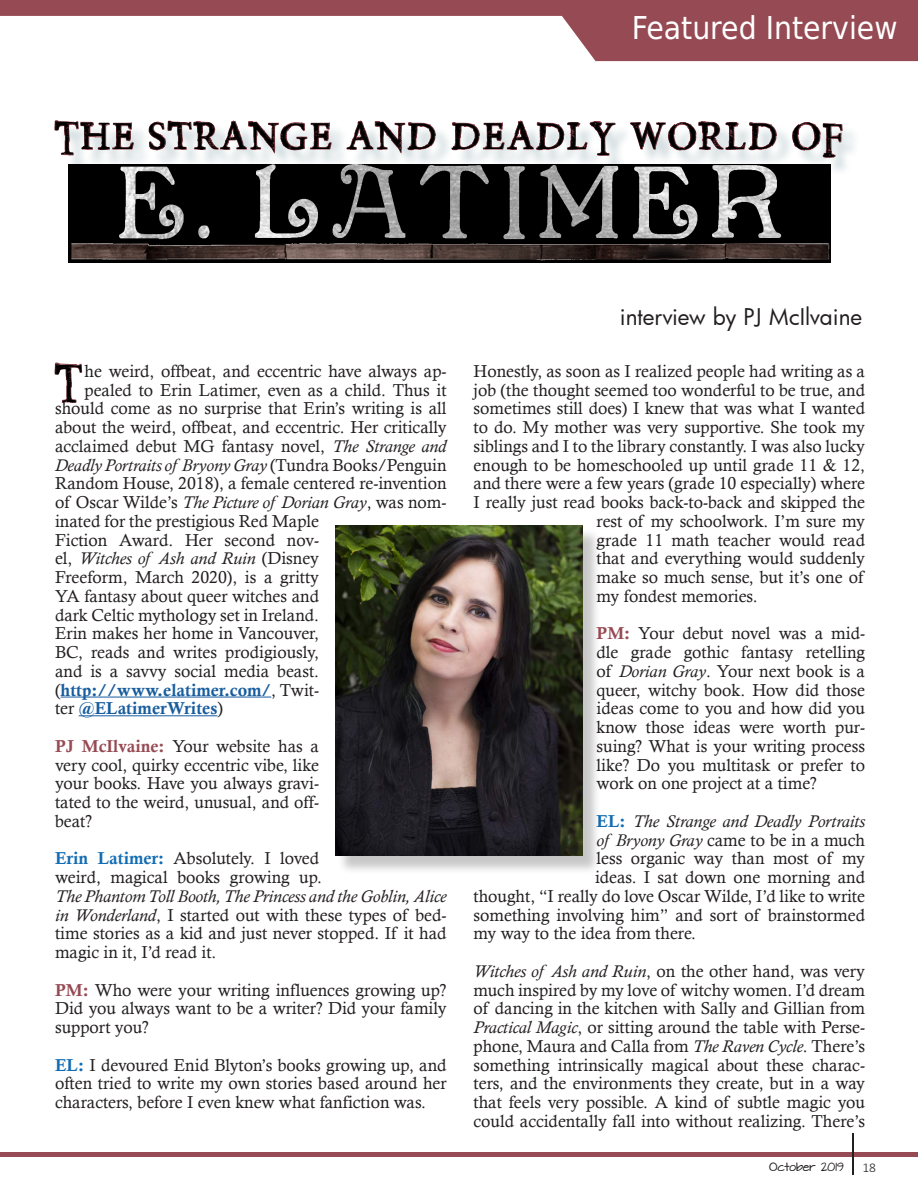
<style>
.page{position:relative;width:918px;height:1188px;background:#fff}
.page>*{position:absolute;margin:0;border:0;box-sizing:border-box;transform-origin:0 0}
.t1{font:49.8px "Poison Hope";color:#000}
.t2{font:43.5px "Poison Hope";letter-spacing:.04em;color:#000}
.t3{font:31.5px "DejaVu Sans Condensed";color:#fff}
.t4{font:22.5px "Futura";color:#231f20}
.t5{font:17.25px/18.8px "Calisto";color:#231f20;text-align:justify}
.t6{font:italic 17.25px "Calisto";color:#231f20}
.t7{font:17.25px "Calis MT Bol";color:#175d9e}
.t8{font:300 13.5px "Calibri";color:#231f20}
.t9{font:10.2px "Architects Daughter";color:#231f20}
.s1{font-style:italic}
.s2{font-style:normal}
.s3{font-family:"Calisto";color:#231f20}
.s4{font-family:"Calis MT Bol";color:#964a53}
.s5{font-family:"Calis MT Bol";color:#126cb3}
.s6{font-family:"Calis MT Bol";font-style:normal;color:#126cb3}
</style>
<div class="page">
<svg style="left:0;top:0;width:918px;height:61px;fill:#964a53"></svg>
<hr style="left:0;top:1153px;width:918px;height:4px;background:#964a53">
<hr style="left:852px;top:1133px;width:2px;height:42px;background:#231f20">
<div style="left:57px;top:123px;width:804px;height:53px;background:#1d4f5f;opacity:.25"></div>
<svg style="left:54px;top:120px;width:80px;height:41px"></svg>
<svg style="left:148px;top:120px;width:184px;height:34px"></svg>
<svg style="left:346px;top:120px;width:90px;height:34px"></svg>
<svg style="left:451px;top:120px;width:165px;height:36px"></svg>
<svg style="left:630px;top:121px;width:147px;height:31px"></svg>
<svg style="left:792px;top:122px;width:51px;height:39px"></svg>
<hr style="left:61px;top:697px;width:210px;height:1px;background:#175d9e">
<hr style="left:79px;top:715px;width:138px;height:1px;background:#175d9e">
<svg style="left:54px;top:362px;width:28px;height:41px"></svg>
<img style="left:68px;top:164px;width:762px;height:98px">
<div style="left:338px;top:528px;width:264px;height:346px;background:#231f20;opacity:.25"></div>
<img style="left:335px;top:526px;width:248px;height:330px">
<p class="t3" style="left:632px;top:2px;width:267px">Featured Interview</p>
<p class="t2" style="left:54px;top:116px;width:790px">The Strange and Deadly World of</p>
<p class="t1" style="left:54px;top:357px;width:30px">T</p>
<p class="t5" style="left:85px;top:361px;width:364px">he weird, offbeat, and eccentric have always ap-</p>
<p class="t5" style="left:85px;top:380px;width:364px">pealed to Erin Latimer, even as a child. Thus it</p>
<p class="t5" style="left:55px;top:399px;width:393px">should come as no surprise that Erin’s writing is all</p>
<p class="t5" style="left:55px;top:418px;width:393px">about the weird, offbeat, and eccentric. Her critically</p>
<p class="t5" style="left:55px;top:436px;width:393px">acclaimed debut MG fantasy novel, <span class="s1">The Strange and</span></p>
<p class="t6" style="left:55px;top:455px;width:393px">Deadly Portraits of Bryony Gray <span class="s2">(Tundra Books/Penguin</span></p>
<p class="t5" style="left:55px;top:474px;width:393px">Random House, 2018), a female centered re-invention</p>
<p class="t5" style="left:55px;top:493px;width:393px">of Oscar Wilde’s <span class="s1">The Picture of Dorian Gray</span>, was nom-</p>
<p class="t5" style="left:55px;top:511px;width:265px">inated for the prestigious Red Maple</p>
<p class="t5" style="left:55px;top:530px;width:266px">Fiction Award. Her second nov-</p>
<p class="t6" style="left:55px;top:548px;width:266px"><span class="s2">el,</span> Witches of Ash and Ruin <span class="s2">(Disney</span></p>
<p class="t5" style="left:55px;top:568px;width:266px">Freeform, March 2020), is a gritty</p>
<p class="t5" style="left:55px;top:586px;width:266px">YA fantasy about queer witches and</p>
<p class="t5" style="left:55px;top:605px;width:265px">dark Celtic mythology set in Ireland.</p>
<p class="t5" style="left:55px;top:624px;width:266px">Erin makes her home in Vancouver,</p>
<p class="t5" style="left:55px;top:643px;width:266px">BC, reads and writes prodigiously,</p>
<p class="t5" style="left:55px;top:661px;width:266px">and is a savvy social media beast.</p>
<p class="t7" style="left:55px;top:680px;width:266px"><span class="s3">(</span>http://www.elatimer.com/<span class="s3">, Twit-</span></p>
<p class="t7" style="left:55px;top:699px;width:169px"><span class="s3">ter</span> @ELatimerWrites<span class="s3">)</span></p>
<p class="t5" style="left:55px;top:736px;width:266px"><span class="s4">PJ McIlvaine:</span> Your website has a very cool, quirky eccentric vibe, like your books. Have you always gravi&shy;tated to the weird, unusual, and off&shy;beat?</p>
<p class="t5" style="left:55px;top:849px;width:393px;text-align:left"><span class="s5">Erin Latimer:</span> Absolutely. I loved<br>weird, magical books growing up.<br><span class="s1">The Phantom Toll Booth, The Princess and the Goblin, Alice in Wonderland</span>, I started out with these types of bed&shy;time stories as a kid and just never stopped. If it had magic in it, I’d read it.</p>
<p class="t5" style="left:55px;top:980px;width:393px"><span class="s4">PM:</span> Who were your writing influences growing up?<br>Did you always want to be a writer? Did your family support you?</p>
<p class="t5" style="left:55px;top:1055px;width:393px"><span class="s5">EL:</span> I devoured Enid Blyton’s books growing up, and often tried to write my own stories based around her characters, before I even knew what fanfiction was.</p>
<p class="t4" style="left:620px;top:301px;width:244px">interview by PJ McIlvaine</p>
<p class="t5" style="left:474px;top:361px;width:393px">Honestly, as soon as I realized people had writing as a</p>
<p class="t5" style="left:474px;top:380px;width:393px">job (the thought seemed too wonderful to be true, and</p>
<p class="t5" style="left:474px;top:399px;width:393px">sometimes still does) I knew that was what I wanted</p>
<p class="t5" style="left:474px;top:418px;width:393px">to do. My mother was very supportive. She took my</p>
<p class="t5" style="left:474px;top:436px;width:393px">siblings and I to the library constantly. I was also lucky</p>
<p class="t5" style="left:474px;top:455px;width:393px">enough to be homeschooled up until grade 11 &amp; 12,</p>
<p class="t5" style="left:474px;top:474px;width:393px">and there were a few years (grade 10 especially) where</p>
<p class="t5" style="left:474px;top:493px;width:393px">I really just read books back-to-back and skipped the</p>
<p class="t5" style="left:597px;top:511px;width:270px">rest of my schoolwork. I’m sure my</p>
<p class="t5" style="left:597px;top:530px;width:270px">grade 11 math teacher would read</p>
<p class="t5" style="left:597px;top:549px;width:270px">that and everything would suddenly</p>
<p class="t5" style="left:597px;top:568px;width:268px">make so much sense, but it’s one of</p>
<p class="t5" style="left:597px;top:586px;width:163px">my fondest memories.</p>
<p class="t5" style="left:597px;top:624px;width:270px"><span class="s4">PM:</span> Your debut novel was a mid&shy;dle grade gothic fantasy retelling of <span class="s1">Dorian Gray</span>. Your next book is a queer, witchy book. How did those ideas come to you and how did you know those ideas were worth pur&shy;suing? What is your writing process like? Do you multitask or prefer to work on one project at a time?</p>
<p class="t6" style="left:597px;top:811px;width:270px"><span class="s6">EL:</span> The Strange and Deadly Portraits</p>
<p class="t5" style="left:597px;top:830px;width:270px"><span class="s1">of Bryony Gray</span> came to be in a much</p>
<p class="t5" style="left:597px;top:849px;width:270px">less organic way than most of my</p>
<p class="t5" style="left:595px;top:868px;width:272px">ideas. I sat down one morning and</p>
<p class="t5" style="left:474px;top:886px;width:393px">thought, “I really do love Oscar Wilde, I’d like to write</p>
<p class="t5" style="left:474px;top:905px;width:393px">something involving him” and sort of brainstormed</p>
<p class="t5" style="left:474px;top:924px;width:224px">my way to the idea from there.</p>
<p class="t5" style="left:474px;top:961px;width:393px"><span class="s1">Witches of Ash and Ruin</span>, on the other hand, was very much inspired by my love of witchy women. I’d dream of dancing in the kitchen with Sally and Gillian from <span class="s1">Practical Magic</span>, or sitting around the table with Perse&shy;phone, Maura and Calla from <span class="s1">The Raven Cycle</span>. There’s something intrinsically magical about these charac&shy;ters, and the environments they create, but in a way that feels very possible. A kind of subtle magic you could accidentally fall into without realizing. There’s</p>
<p class="t9" style="left:769px;top:1159px;width:76px">October 2019</p>
<p class="t8" style="left:862px;top:1159px;width:15px">18</p>
</div>
